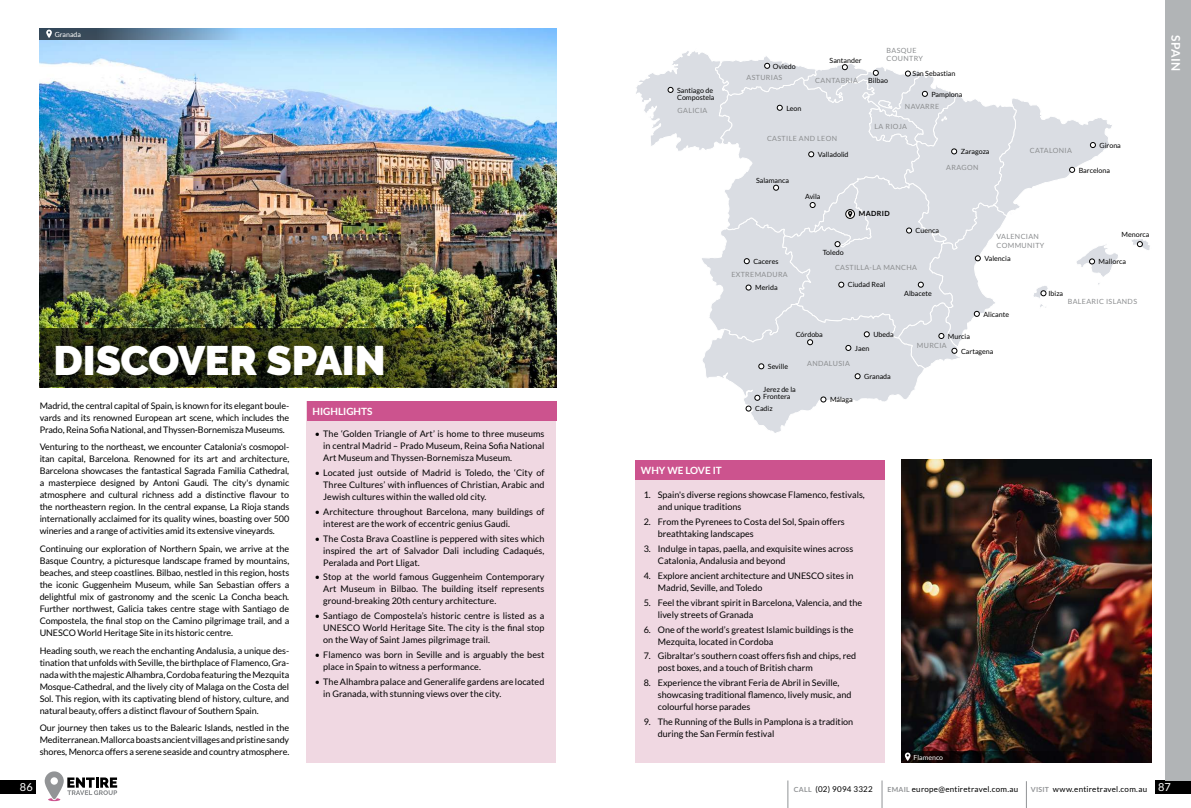
<style>
.page{position:relative;width:1191px;height:808px;background:#fff}
.page>*{position:absolute;margin:0;border:0;box-sizing:border-box;transform-origin:0 0}
.t1{font:900 41px "Raleway";letter-spacing:-.01em;color:#fff}
.t2{font:700 12px "Lato";letter-spacing:.04em;color:#fff}
.t3{font:11px "Lato";color:#fff}
.t4{font:700 10px "Lato";color:#fff}
.t5{font:9px/12px "Lato";color:#000}
.t6{font:8px "Lato";letter-spacing:.03em;color:#000}
.t7{font:7.1px/7.1px "Lato";color:#000}
.t8{font:7.1px/8.9px "Lato";letter-spacing:.05em;color:#8b8d8f}
.t9{font:700 7.1px "Lato";letter-spacing:.05em;color:#000}
.t10{font:7px "Lato";color:#fff}
.s1{font-weight:700;font-size:7px;color:#929496}
.s2{font-size:11px;color:#fff}
</style>
<div class="page">
<div style="left:1155px;top:780px;width:36px;height:14px;background:#000"></div>
<svg style="left:787px;top:780px;width:1px;height:28px"></svg>
<svg style="left:882px;top:780px;width:1px;height:28px"></svg>
<div style="left:0;top:780px;width:36px;height:14px;background:#000"></div>
<svg style="left:1026px;top:781px;width:1px;height:27px"></svg>
<svg style="left:45px;top:771px;width:72px;height:30px"></svg>
<div style="left:1165px;top:0;width:26px;height:780px;background:#b1b4b6"></div>
<img style="left:40px;top:28px;width:516px;height:300px">
<img style="left:40px;top:328px;width:516px;height:59px">
<svg style="left:40px;top:28px;width:249px;height:12px;background:#6a8da9"></svg>
<svg style="left:46px;top:30px;width:6px;height:8px"></svg>
<svg style="left:636px;top:51px;width:514px;height:382px"></svg>
<div style="left:635px;top:460px;width:249px;height:303px;background:#f0d8e2"></div>
<div style="left:635px;top:460px;width:249px;height:20px;background:#cc538e"></div>
<div style="left:306px;top:401px;width:250px;height:362px;background:#f0d8e2"></div>
<div style="left:307px;top:401px;width:249px;height:20px;background:#cc538e"></div>
<img style="left:901px;top:460px;width:250px;height:291px">
<svg style="left:901px;top:751px;width:250px;height:12px;background:#10080a"></svg>
<svg style="left:904px;top:752px;width:6px;height:9px"></svg>
<p class="t10" style="left:55px;top:30px;width:28px">Granada</p>
<p class="t7" style="left:677px;top:86px;width:39px">Santiago de<br>Compostela</p>
<p class="t8" style="left:677px;top:106px;width:31px">GALI CIA</p>
<p class="t7" style="left:773px;top:62px;width:24px">Oviedo</p>
<p class="t8" style="left:746px;top:73px;width:37px">ASTURIAS</p>
<p class="t7" style="left:786px;top:104px;width:17px">Leon</p>
<p class="t8" style="left:886px;top:45px;width:38px">BASQUE<br>COUNTRY</p>
<p class="t7" style="left:912px;top:69px;width:44px">San Sebastian</p>
<p class="t8" style="left:905px;top:102px;width:36px">NAVARRE</p>
<p class="t7" style="left:829px;top:57px;width:34px">Santander</p>
<p class="t8" style="left:815px;top:75px;width:44px">CANTABRIA</p>
<p class="t7" style="left:868px;top:77px;width:21px">Bilbao</p>
<p class="t7" style="left:931px;top:90px;width:32px">Pamplona</p>
<h2 class="t2" style="left:1182px;top:35px;width:38px;rotate:90deg">SPAIN</h2>
<p class="t8" style="left:874px;top:122px;width:34px">LA RI OJA</p>
<p class="t8" style="left:767px;top:134px;width:72px">CASTI LE AND LEON</p>
<p class="t7" style="left:818px;top:151px;width:32px">Valladolid</p>
<p class="t7" style="left:960px;top:148px;width:30px">Zaragoza</p>
<p class="t8" style="left:1029px;top:146px;width:44px">CATALONI A</p>
<p class="t7" style="left:1099px;top:142px;width:23px">Girona</p>
<p class="t8" style="left:946px;top:163px;width:34px">ARAGON</p>
<p class="t7" style="left:1078px;top:166px;width:33px">Barcelona</p>
<p class="t7" style="left:756px;top:177px;width:35px">Salamanca</p>
<p class="t7" style="left:805px;top:193px;width:17px">Avila</p>
<p class="t9" style="left:859px;top:209px;width:32px">MADRID</p>
<p class="t7" style="left:915px;top:227px;width:25px">Cuenca</p>
<p class="t8" style="left:996px;top:232px;width:49px">VALENCIAN<br>COMMUNITY</p>
<p class="t7" style="left:1121px;top:231px;width:29px">Menorca</p>
<p class="t7" style="left:753px;top:258px;width:27px">Caceres</p>
<p class="t7" style="left:823px;top:249px;width:22px">Toledo</p>
<p class="t8" style="left:835px;top:263px;width:83px">CASTI LLA-LA MANCHA</p>
<p class="t7" style="left:984px;top:255px;width:28px">Valencia</p>
<p class="t7" style="left:1098px;top:258px;width:29px">Mallorca</p>
<p class="t8" style="left:731px;top:270px;width:58px">EXTREMADURA</p>
<p class="t7" style="left:755px;top:284px;width:24px">Merida</p>
<p class="t7" style="left:848px;top:281px;width:39px">Ciudad Real</p>
<p class="t7" style="left:904px;top:290px;width:29px">Albacete</p>
<p class="t7" style="left:1048px;top:290px;width:16px">I biza</p>
<p class="t8" style="left:1067px;top:296px;width:71px">BALEARI C I SLANDS</p>
<p class="t7" style="left:983px;top:310px;width:27px">Alicante</p>
<h1 class="t1" style="left:54px;top:337px;width:333px">DISCOVER SPAIN</h1>
<p class="t7" style="left:768px;top:363px;width:22px">Seville</p>
<p class="t7" style="left:795px;top:330px;width:29px">Córdoba</p>
<p class="t7" style="left:873px;top:331px;width:22px">Ubeda</p>
<p class="t7" style="left:855px;top:345px;width:16px">Jaen</p>
<p class="t8" style="left:807px;top:359px;width:44px">ANDALUSIA</p>
<p class="t7" style="left:864px;top:373px;width:28px">Granada</p>
<p class="t7" style="left:961px;top:329px;width:34px;line-height:14.8px;text-indent:-13px">Murcia<br>Cartagena</p>
<p class="t8" style="left:917px;top:341px;width:31px">MURCIA</p>
<p class="t5" style="left:40px;top:399px;width:251px;text-align:justify">Madrid, the central capital of Spain, is known for its elegant boule&shy;vards and its renowned European art scene, which includes the Prado, Reina Sofia National, and Thyssen-Bornemisza Museums.</p>
<p class="t5" style="left:40px;top:441px;width:251px;text-align:justify">Venturing to the northeast, we encounter Catalonia's cosmopol&shy;itan capital, Barcelona. Renowned for its art and architecture, Barcelona showcases the fantastical Sagrada Familia Cathedral, a masterpiece designed by Antoni Gaudi. The city's dynamic atmosphere and cultural richness add a distinctive flavour to the northeastern region. I n the central expanse, La Rioja stands internationally acclaimed for its quality wines, boasting over 500 wineries and a range of activities amid its extensive vineyards.</p>
<p class="t5" style="left:40px;top:543px;width:251px;text-align:justify">Continuing our exploration of Northern Spain, we arrive at the Basque Country, a picturesque landscape framed by mountains, beaches, and steep coastlines. Bilbao, nestled in this region, hosts the iconic Guggenheim Museum, while San Sebastian offers a delightful mix of gastronomy and the scenic La Concha beach.<br>Further northwest, Galicia takes centre stage with Santiago de Compostela, the final stop on the Camino pilgrimage trail, and a UNESCO World Heritage Site in its historic centre.</p>
<p class="t5" style="left:40px;top:644px;width:251px;text-align:justify">Heading south, we reach the enchanting Andalusia, a unique des&shy;tination that unfolds with Seville, the birthplace of Flamenco, Gra&shy;nada with the majestic Alhambra, Cordoba featuring the Mezquita Mosque-Cathedral, and the lively city of Malaga on the Costa del Sol. This region, with its captivating blend of history, culture, and natural beauty, offers a distinct flavour of Southern Spain.</p>
<p class="t5" style="left:40px;top:722px;width:251px;text-align:justify">Our journey then takes us to the Balearic I slands, nestled in the Mediterranean. Mallorca boasts ancient villages and pristine sandy shores, Menorca offers a serene seaside and country atmosphere.</p>
<p class="t4" style="left:312px;top:406px;width:61px">HIGHLIGHTS</p>
<p class="t5" style="left:323px;top:428px;width:223px;text-align:justify;text-indent:-9px">• The ‘Golden Triangle of Art’ is home to three museums in central Madrid – Prado Museum, Reina Sofia National Art Museum and Thyssen-Bornemisza Museum.</p>
<p class="t5" style="left:323px;top:467px;width:223px;text-align:justify;text-indent:-9px">• Located just outside of Madrid is Toledo, the ‘City of Three Cultures’ with influences of Christian, Arabic and Jewish cultures within the walled old city.</p>
<p class="t5" style="left:323px;top:505px;width:223px;text-indent:-9px">• Architecture throughout Barcelona, many buildings of interest are the work of eccentric genius Gaudi.</p>
<p class="t5" style="left:323px;top:532px;width:223px;text-align:justify;text-indent:-9px">• The Costa Brava Coastline is peppered with sites which inspired the art of Salvador Dali including Cadaqués, Peralada and Port Lligat.</p>
<p class="t5" style="left:323px;top:571px;width:223px;text-align:justify;text-indent:-9px">• Stop at the world famous Guggenheim Contemporary Art Museum in Bilbao. The building itself represents ground-breaking 20th century architecture.</p>
<p class="t5" style="left:323px;top:610px;width:223px;text-align:justify;text-indent:-9px">• Santiago de Compostela’s historic centre is listed as a UNESCO World Heritage Site. The city is the final stop on the Way of Saint James pilgrimage trail.</p>
<p class="t5" style="left:323px;top:649px;width:223px;text-indent:-9px">• Flamenco was born in Seville and is arguably the best place in Spain to witness a performance.</p>
<p class="t5" style="left:323px;top:676px;width:223px;text-indent:-9px">• The Alhambra palace and Generalife gardens are located in Granada, with stunning views over the city.</p>
<p class="t4" style="left:641px;top:464px;width:82px">WHY WE LOVE IT</p>
<p class="t7" style="left:763px;top:386px;width:34px">Jerez de la<br>Frontera</p>
<p class="t7" style="left:755px;top:405px;width:19px">Cadiz</p>
<p class="t7" style="left:830px;top:396px;width:24px">Málaga</p>
<p class="t5" style="left:658px;top:489px;width:208px;text-indent:-14px">1. Spain's diverse regions showcase Flamenco, festivals, and unique traditions</p>
<p class="t5" style="left:658px;top:516px;width:188px;text-indent:-14px">2. From the Pyrenees to Costa del Sol, Spain offers breathtaking landscapes</p>
<p class="t5" style="left:658px;top:543px;width:197px;text-indent:-14px">3. I ndulge in tapas, paella, and exquisite wines across<br>Catalonia, Andalusia and beyond</p>
<p class="t5" style="left:658px;top:570px;width:197px;text-indent:-14px">4. Explore ancient architecture and UNESCO sites in<br>Madrid, Seville, and Toledo</p>
<p class="t5" style="left:658px;top:596px;width:206px;text-indent:-14px">5. Feel the vibrant spirit in Barcelona, Valencia, and the lively streets of Granada</p>
<p class="t5" style="left:658px;top:623px;width:197px;text-indent:-14px">6. One of the world’s greatest I slamic buildings is the<br>Mezquita, located in Cordoba</p>
<p class="t5" style="left:658px;top:650px;width:200px;text-indent:-14px">7. Gibraltar's southern coast offers fish and chips, red post boxes, and a touch of British charm</p>
<p class="t5" style="left:658px;top:677px;width:195px;text-indent:-14px">8. Experience the vibrant Feria de Abril in Seville, showcasing traditional flamenco, lively music, and colourful horse parades</p>
<p class="t5" style="left:658px;top:716px;width:197px;text-indent:-14px">9. The Running of the Bulls in Pamplona is a tradition during the San Fermín festival</p>
<p class="t10" style="left:913px;top:753px;width:31px">Flamenco</p>
<p class="t3" style="left:20px;top:781px;width:15px">86</p>
<p class="t6" style="left:794px;top:784px;width:80px"><span class="s1">CALL</span> (02) 9094 3322</p>
<p class="t6" style="left:887px;top:784px;width:132px"><span class="s1">EMAIL</span> europe@entiretravel.com.au</p>
<p class="t6" style="left:1030px;top:784px;width:142px"><span class="s1">VISIT</span> www.entiretravel.com.au <span class="s2">87</span></p>
</div>
